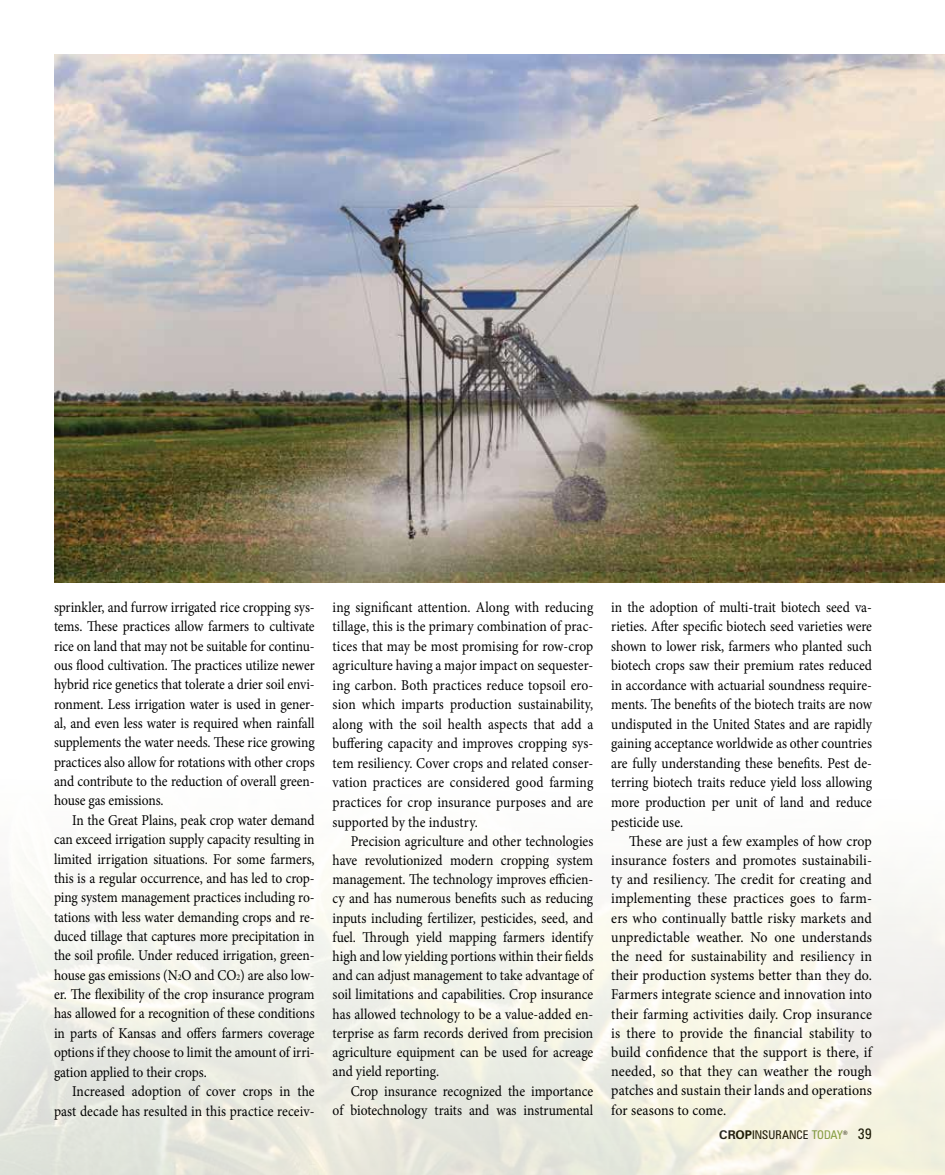
<style>
.page{position:relative;width:945px;height:1175px;background:#fff}
.page>*{position:absolute;margin:0;border:0;box-sizing:border-box;transform-origin:0 0}
.t1{font:15px/19.5px "Minion Pro";color:#000;text-align:justify;scale:.9 1}
.t2{font:15px/19.2px "Minion Pro";color:#000;text-align:justify;scale:.93 1}
.t3{font:condensed 12px "Zurich BT";color:#000}
.s1{font-size:8.7px}
.s2{font-family:"Zurich Bold BT";font-stretch:normal}
.s3{color:#799a3d}
.s4{font-size:15px}
</style>
<div class="page">
<img style="left:0;top:582px;width:945px;height:592px">
<img style="left:54px;top:54px;width:891px;height:528px">
<p class="t1" style="left:54px;top:597px;width:291px">sprinkler, and furrow irrigated rice cropping sys&shy;tems. These practices allow farmers to cultivate rice on land that may not be suitable for continu&shy;ous flood cultivation. The practices utilize newer hybrid rice genetics that tolerate a drier soil envi&shy;ronment. Less irrigation water is used in gener&shy;al, and even less water is required when rainfall supplements the water needs. These rice growing practices also allow for rotations with other crops and contribute to the reduction of overall green&shy;house gas emissions.</p>
<p class="t1" style="left:54px;top:810px;width:291px;text-indent:18px">In the Great Plains, peak crop water demand can exceed irrigation supply capacity resulting in limited irrigation situations. For some farmers, this is a regular occurrence, and has led to crop&shy;ping system management practices including ro&shy;tations with less water demanding crops and re&shy;duced tillage that captures more precipitation in the soil profile. Under reduced irrigation, green&shy;house gas emissions (N<span class="s1">2</span>O and CO<span class="s1">2</span>) are also low&shy;er. The flexibility of the crop insurance program has allowed for a recognition of these conditions in parts of Kansas and offers farmers coverage options if they choose to limit the amount of irri&shy;gation applied to their crops.</p>
<p class="t1" style="left:54px;top:1081px;width:291px;text-align:right">Increased adoption of cover crops in the past decade has resulted in this practice receiv-</p>
<p class="t1" style="left:333px;top:597px;width:291px">ing significant attention. Along with reducing tillage, this is the primary combination of prac&shy;tices that may be most promising for row-crop agriculture having a major impact on sequester&shy;ing carbon. Both practices reduce topsoil ero&shy;sion which imparts production sustainability, along with the soil health aspects that add a buffering capacity and improves cropping sys&shy;tem resiliency. Cover crops and related conser&shy;vation practices are considered good farming practices for crop insurance purposes and are supported by the industry.</p>
<p class="t1" style="left:333px;top:831px;width:291px;text-indent:18px">Precision agriculture and other technologies have revolutionized modern cropping system management. The technology improves efficien&shy;cy and has numerous benefits such as reducing inputs including fertilizer, pesticides, seed, and fuel. Through yield mapping farmers identify high and low yielding portions within their fields and can adjust management to take advantage of soil limitations and capabilities. Crop insurance has allowed technology to be a value-added en&shy;terprise as farm records derived from precision agriculture equipment can be used for acreage and yield reporting.</p>
<p class="t1" style="left:333px;top:1081px;width:291px;text-align:right">Crop insurance recognized the importance<br>of biotechnology traits and was instrumental</p>
<p class="t1" style="left:611px;top:597px;width:291px">in the adoption of multi-trait biotech seed va&shy;rieties. After specific biotech seed varieties were shown to lower risk, farmers who planted such biotech crops saw their premium rates reduced in accordance with actuarial soundness require&shy;ments. The benefits of the biotech traits are now undisputed in the United States and are rapidly gaining acceptance worldwide as other countries are fully understanding these benefits. Pest de&shy;terring biotech traits reduce yield loss allowing more production per unit of land and reduce pesticide use.</p>
<p class="t2" style="left:611px;top:831px;width:282px;text-indent:18px">These are just a few examples of how crop insurance fosters and promotes sustainabili&shy;ty and resiliency. The credit for creating and implementing these practices goes to farm&shy;ers who continually battle risky markets and unpredictable weather. No one understands the need for sustainability and resiliency in their production systems better than they do.<br>Farmers integrate science and innovation into their farming activities daily. Crop insurance is there to provide the financial stability to build confidence that the support is there, if needed, so that they can weather the rough patches and sustain their lands and operations for seasons to come.</p>
<p class="t3" style="left:719px;top:1127px;width:154px"><span class="s2">CROP</span>INSURANCE <span class="s3">TODAY</span><sup>®</sup> <span class="s4">39</span></p>
</div>
